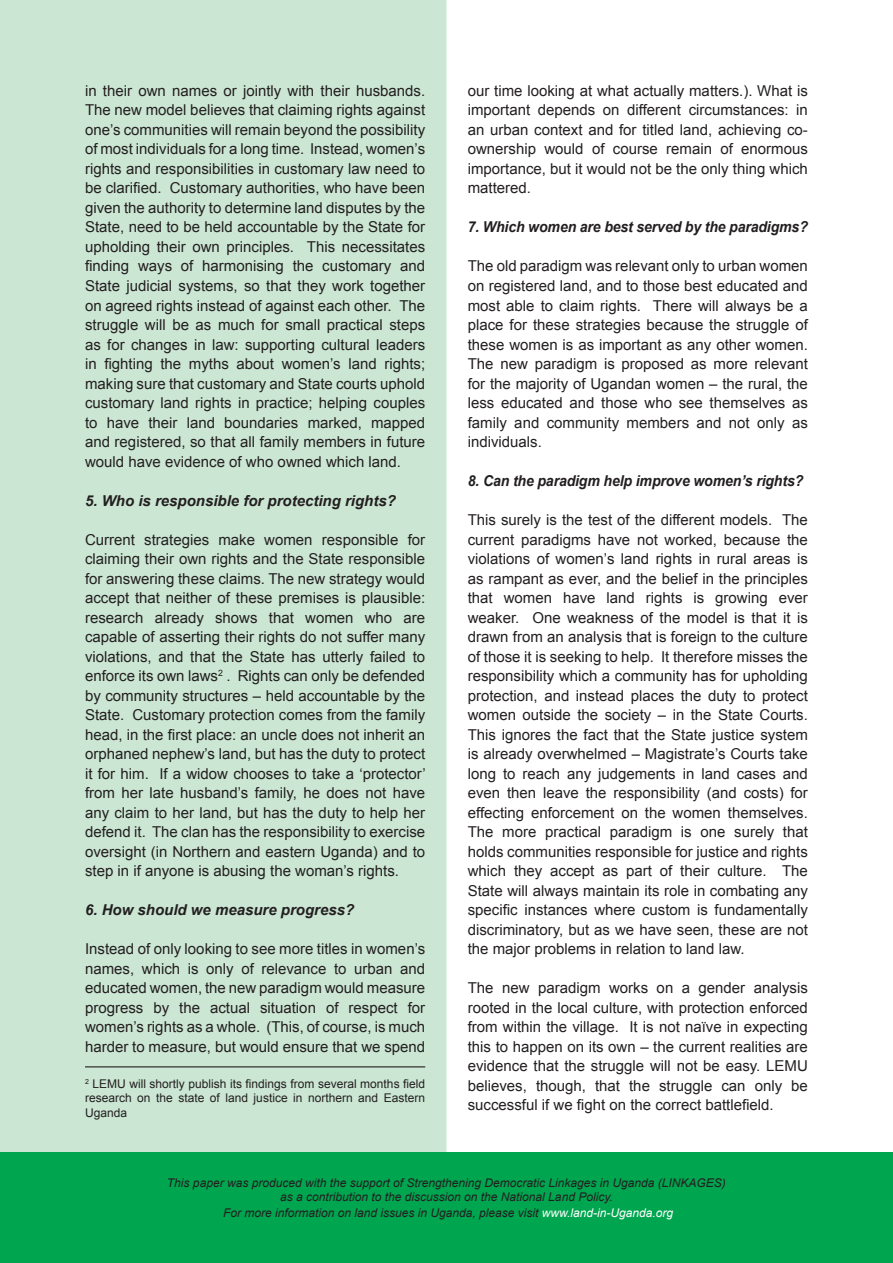
<style>
.page{position:relative;width:893px;height:1263px;background:#fff}
.page>*{position:absolute;margin:0;border:0;box-sizing:border-box;transform-origin:0 0}
.t1{font:15px/19.5px "Arial";color:#231f20;text-align:justify}
.t2{font:italic 700 15px "Arial";letter-spacing:-.01em;color:#231f20;scale:.94 1}
.t3{font:italic 700 15px "Arial";letter-spacing:-.01em;color:#231f20}
.t4{font:italic 12px/14.4px "Arial";color:#231f20;text-align:center}
.t5{font:12px/14.4px "Arial";color:#231f20;text-align:justify}
.s1{color:#fff}
</style>
<div class="page">
<div style="left:0;top:0;width:446px;height:1152px;background:#cbe6d3"></div>
<div style="left:0;top:1152px;width:893px;height:111px;background:#00a54f"></div>
<hr style="left:85px;top:1066px;width:340px;height:1px;background:#231f20">
<p class="t1" style="left:85px;top:81px;width:342px">in their own names or jointly with their husbands.<br>The new model believes that claiming rights against one’s communities will remain beyond the possibility of most individuals for a long time. Instead, women’s rights and responsibilities in customary law need to be clarified. Customary authorities, who have been given the authority to determine land disputes by the State, need to be held accountable by the State for upholding their own principles. This necessitates finding ways of harmonising the customary and State judicial systems, so that they work together on agreed rights instead of against each other. The struggle will be as much for small practical steps as for changes in law: supporting cultural leaders in fighting the myths about women’s land rights; making sure that customary and State courts uphold customary land rights in practice; helping couples to have their land boundaries marked, mapped and registered, so that all family members in future would have evidence of who owned which land.</p>
<p class="t3" style="left:85px;top:490px;width:312px">5. Who is responsible for protecting rights?</p>
<p class="t1" style="left:85px;top:530px;width:342px">Current strategies make women responsible for claiming their own rights and the State responsible for answering these claims. The new strategy would accept that neither of these premises is plausible: research already shows that women who are capable of asserting their rights do not suffer many violations, and that the State has utterly failed to enforce its own laws<sup>2</sup> . Rights can only be defended by community structures – held accountable by the State. Customary protection comes from the family head, in the first place: an uncle does not inherit an orphaned nephew’s land, but has the duty to protect it for him. If a widow chooses to take a ‘protector’ from her late husband’s family, he does not have any claim to her land, but has the duty to help her defend it. The clan has the responsibility to exercise oversight (in Northern and eastern Uganda) and to step in if anyone is abusing the woman’s rights.</p>
<p class="t3" style="left:85px;top:900px;width:271px">6. How should we measure progress?</p>
<p class="t1" style="left:85px;top:939px;width:342px">Instead of only looking to see more titles in women’s names, which is only of relevance to urban and educated women, the new paradigm would measure progress by the actual situation of respect for women’s rights as a whole. (This, of course, is much harder to measure, but would ensure that we spend</p>
<p class="t5" style="left:85px;top:1077px;width:342px"><sup>2</sup> LEMU will shortly publish its findings from several months field research on the state of land justice in northern and Eastern Uganda</p>
<p class="t1" style="left:468px;top:81px;width:342px">our time looking at what actually matters.). What is important depends on different circumstances: in an urban context and for titled land, achieving co&shy;ownership would of course remain of enormous importance, but it would not be the only thing which mattered.</p>
<p class="t2" style="left:468px;top:217px;width:363px">7. Which women are best served by the paradigms?</p>
<p class="t1" style="left:468px;top:257px;width:342px">The old paradigm was relevant only to urban women on registered land, and to those best educated and most able to claim rights. There will always be a place for these strategies because the struggle of these women is as important as any other women.<br>The new paradigm is proposed as more relevant for the majority of Ugandan women – the rural, the less educated and those who see themselves as family and community members and not only as individuals.</p>
<p class="t2" style="left:468px;top:471px;width:358px">8. Can the paradigm help improve women’s rights?</p>
<p class="t1" style="left:468px;top:510px;width:342px">This surely is the test of the different models. The current paradigms have not worked, because the violations of women’s land rights in rural areas is as rampant as ever, and the belief in the principles that women have land rights is growing ever weaker. One weakness of the model is that it is drawn from an analysis that is foreign to the culture of those it is seeking to help. It therefore misses the responsibility which a community has for upholding protection, and instead places the duty to protect women outside the society – in the State Courts.<br>This ignores the fact that the State justice system is already overwhelmed – Magistrate’s Courts take long to reach any judgements in land cases and even then leave the responsibility (and costs) for effecting enforcement on the women themselves.<br>The more practical paradigm is one surely that holds communities responsible for justice and rights which they accept as part of their culture. The State will always maintain its role in combating any specific instances where custom is fundamentally discriminatory, but as we have seen, these are not the major problems in relation to land law.</p>
<p class="t1" style="left:468px;top:978px;width:342px">The new paradigm works on a gender analysis rooted in the local culture, with protection enforced from within the village. It is not naïve in expecting this to happen on its own – the current realities are evidence that the struggle will not be easy. LEMU believes, though, that the struggle can only be successful if we fight on the correct battlefield.</p>
<p class="t4" style="left:167px;top:1175px;width:560px">This paper was produced with the support of Strengthening Democratic Linkages in Uganda (LINKAGES) as a contribution to the discussion on the National Land Policy.</p>
<p class="t4" style="left:223px;top:1206px;width:452px">For more information on land issues in Uganda, please visit <span class="s1">www.land-in-Uganda.org</span></p>
</div>
